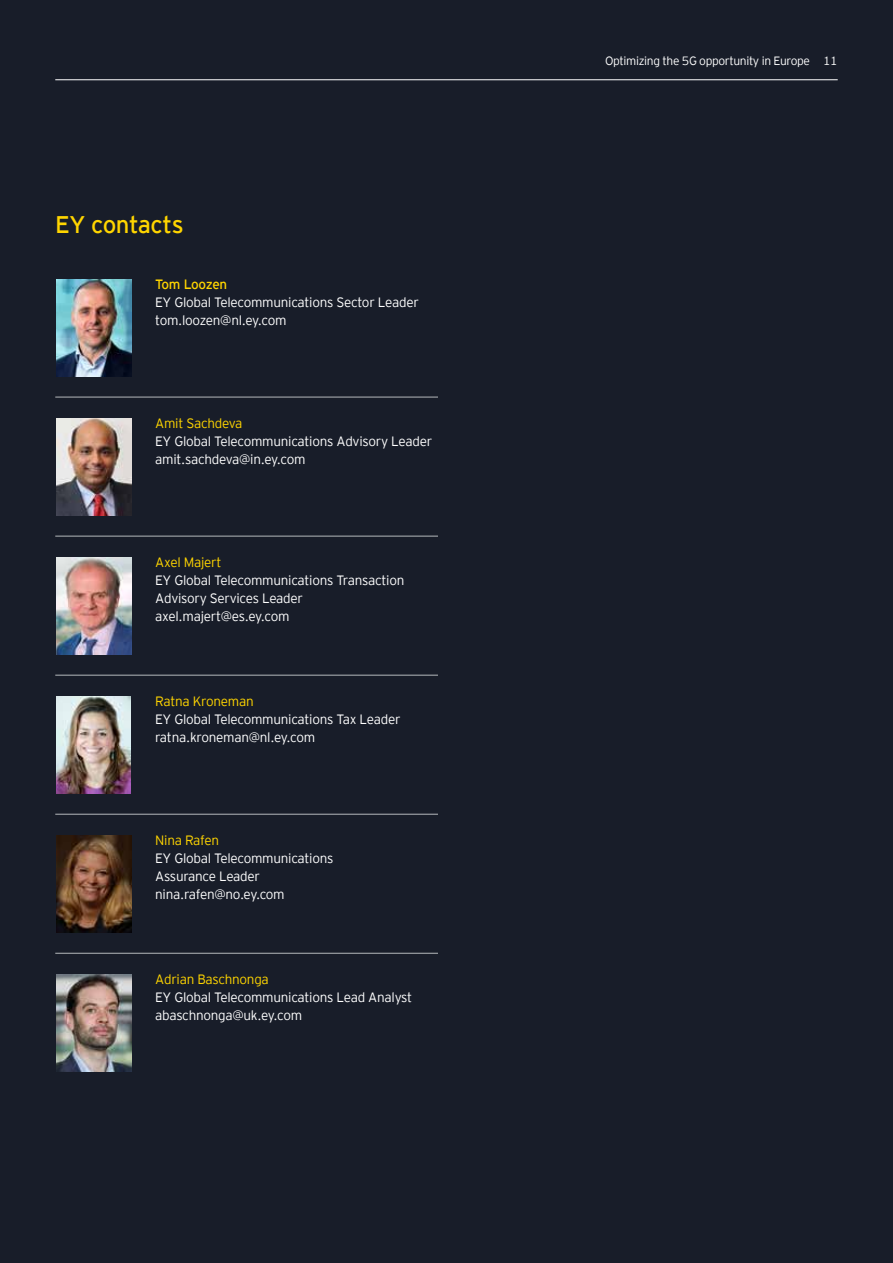
<style>
.page{position:relative;width:893px;height:1263px;background:#181d29}
.page>*{position:absolute;margin:0;border:0;box-sizing:border-box;transform-origin:0 0}
.t1{font:24px "EY Interstate";letter-spacing:-.025em;color:#ffd500}
.t2{font:300 13.5px/18px "EY Interstate";letter-spacing:-.02em;color:#fff}
.t3{font:300 13.5px "EY Interstate";letter-spacing:-.02em;color:#ffd500}
.t4{font:13.5px "EY Interstate";letter-spacing:-.035em;color:#ffd500}
.t5{font:300 12px "EY Interstate";letter-spacing:-.03em;color:#fff}
</style>
<div class="page">
<hr style="left:55px;top:79px;width:783px;height:1px;background:#fff">
<img style="left:56px;top:279px;width:75px;height:98px">
<img style="left:56px;top:418px;width:75px;height:98px">
<img style="left:56px;top:557px;width:75px;height:98px">
<img style="left:56px;top:696px;width:75px;height:98px">
<img style="left:56px;top:835px;width:75px;height:98px">
<img style="left:56px;top:974px;width:75px;height:98px">
<hr style="left:55px;top:397px;width:383px;height:1px;background:#b5b9bc">
<hr style="left:55px;top:536px;width:383px;height:1px;background:#b5b9bc">
<hr style="left:55px;top:675px;width:383px;height:1px;background:#b5b9bc">
<hr style="left:55px;top:814px;width:383px;height:1px;background:#b5b9bc">
<hr style="left:55px;top:953px;width:383px;height:1px;background:#b5b9bc">
<h1 class="t1" style="left:55px;top:207px;width:130px">EY contacts</h1>
<p class="t4" style="left:155px;top:275px;width:74px">Tom Loozen</p>
<p class="t2" style="left:155px;top:293px;width:265px">EY Global Telecommunications Sector Leader tom.loozen@nl.ey.com</p>
<p class="t3" style="left:155px;top:414px;width:89px">Amit Sachdeva</p>
<p class="t2" style="left:155px;top:432px;width:278px">EY Global Telecommunications Advisory Leader amit.sachdeva@in.ey.com</p>
<p class="t3" style="left:155px;top:553px;width:68px">Axel Majert</p>
<p class="t2" style="left:155px;top:571px;width:251px">EY Global Telecommunications Transaction<br>Advisory Services Leader axel.majert@es.ey.com</p>
<p class="t3" style="left:155px;top:692px;width:100px">Ratna Kroneman</p>
<p class="t2" style="left:155px;top:710px;width:247px">EY Global Telecommunications Tax Leader ratna.kroneman@nl.ey.com</p>
<p class="t3" style="left:155px;top:831px;width:65px">Nina Rafen</p>
<p class="t2" style="left:155px;top:849px;width:180px">EY Global Telecommunications<br>Assurance Leader nina.rafen@no.ey.com</p>
<p class="t3" style="left:155px;top:970px;width:115px">Adrian Baschnonga</p>
<p class="t2" style="left:155px;top:988px;width:258px">EY Global Telecommunications Lead Analyst abaschnonga@uk.ey.com</p>
<p class="t5" style="left:605px;top:52px;width:234px">Optimizing the 5G opportunity in Europe 11</p>
</div>
